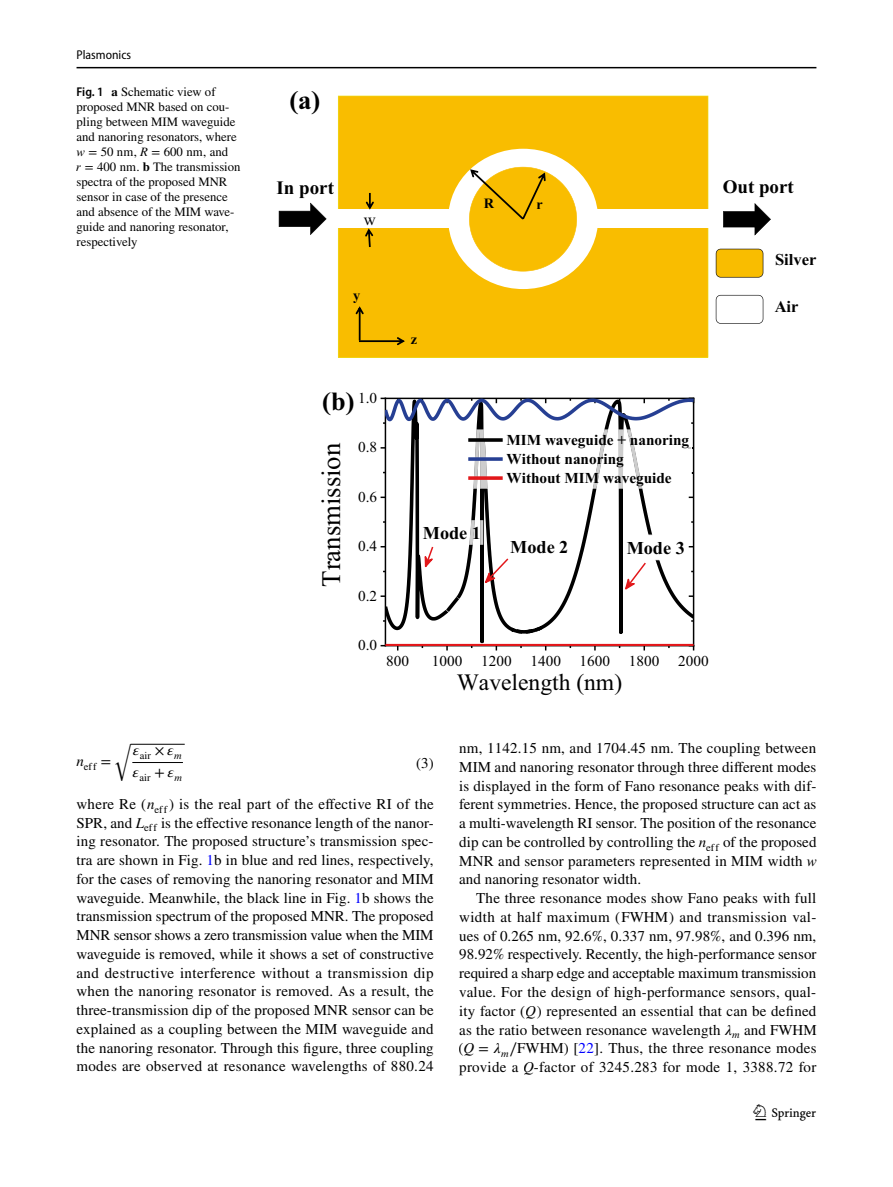
<style>
.page{position:relative;width:893px;height:1187px;background:#fff}
.page>*{position:absolute;margin:0;border:0;box-sizing:border-box;transform-origin:0 0}
.t1{font:26.7px "Times New Roman";color:#000}
.t2{font:700 26.7px "Times New Roman";color:#000}
.t3{font:700 26.25px "Times New Roman";color:#000}
.t4{font:23.4px "Times New Roman";color:#000}
.t5{font:22.5px "Springnew Regular 3";color:#000}
.t6{font:700 19.05px "Times New Roman";color:#000}
.t7{font:700 18.9px "Times New Roman";color:#000}
.t8{font:700 18.15px "Times New Roman";color:#000}
.t9{font:700 16.5px "Times New Roman";color:#000}
.t10{font:16.5px "Times New Roman";color:#000}
.t11{font:700 15.15px/19px "Times New Roman";color:#000}
.t12{font:15.15px "Times New Roman";color:#000}
.t13{font:15px/18.8px "STIX";letter-spacing:.02em;color:#000;text-align:justify}
.t14{font:15px "STIX Math Extensions Regular 2";color:#000}
.t15{font:700 14.25px "Times New Roman";color:#000}
.t16{font:12.75px/15px "STIX";color:#000}
.t17{font:semi-condensed 12.75px "Myriad Pro";color:#000}
.t18{font:10.5px/21.6px "STIX Math Regular 27";color:#000}
.s1{font-family:"Myriad Pro";font-weight:600;font-stretch:semi-condensed}
.s2{font-weight:700}
.s3{font-family:"STIX General Italic 18"}
.s4{font-family:"STIX Math Regular 22"}
.s5{font-family:"STIX General Regular 9"}
.s6{font-family:"STIX General Italic 19"}
.s7{font-family:"STIX Math Regular 23"}
.s8{font-family:"STIX General Regular 10"}
.s9{font-family:"STIX General Italic 20"}
.s10{font-family:"STIX Math Regular 25"}
.s11{font-family:"STIX General Regular 11"}
.s12{font-family:"STIX General Italic 22"}
.s13{font-family:"STIX General Italic 11"}
.s14{font-family:"STIX General Italic 12"}
.s15{font-family:"STIX Math Regular 19"}
.s16{font-family:"STIX General Italic 13"}
.s17{font-family:"STIX Math Italic 9"}
.s18{font-family:"STIX Math Regular 20"}
.s19{font-family:"STIX Math Regular 21"}
.s20{font-family:"STIX General Italic 15"}
.s21{font-family:"STIX Math Italic 10"}
.s22{color:#00f}
.s23{font-family:"STIX General Italic 17"}
.s24{font-family:"STIX General Italic 16"}
.s25{font-family:"STIX General Italic 21"}
</style>
<div class="page">
<hr style="left:77px;top:67px;width:739px;height:1px;background:#000">
<hr style="left:131px;top:743px;width:54px;height:1px;background:#000">
<hr style="left:132px;top:762px;width:51px;height:1px;background:#000">
<div style="left:338px;top:96px;width:370px;height:261px;background:#f9bd00"></div>
<div style="left:337px;top:210px;width:372px;height:18px;background:#fff"></div>
<div style="left:448px;top:149px;width:150px;height:140px;background:#fff;border-radius:50%"></div>
<svg style="left:366px;top:193px;width:8px;height:17px"></svg>
<svg style="left:365px;top:228px;width:8px;height:19px"></svg>
<svg style="left:356px;top:306px;width:49px;height:39px"></svg>
<svg style="left:716px;top:249px;width:47px;height:28px"></svg>
<svg style="left:716px;top:295px;width:47px;height:29px"></svg>
<svg style="left:279px;top:203px;width:48px;height:32px"></svg>
<svg style="left:723px;top:203px;width:48px;height:32px"></svg>
<svg style="left:469px;top:167px;width:108px;height:104px"></svg>
<svg style="left:381px;top:397px;width:313px;height:253px"></svg>
<p class="t17" style="left:77px;top:48px;width:56px">Plasmonics</p>
<p class="t16" style="left:76px;top:85px;width:166px"><span class="s1">Fig. 1</span> <span class="s2">a</span> Schematic view of proposed MNR based on cou&shy;pling between MIM waveguide and nanoring resonators, where <span class="s3">w</span> <span class="s4">=</span> <span class="s5">50</span> <span class="s4">nm</span>, <span class="s6">R</span> <span class="s7">=</span> <span class="s8">600</span> <span class="s7">nm</span>, and<br><span class="s9">r</span> <span class="s10">=</span> <span class="s11">400</span> <span class="s10">nm</span>. <span class="s2">b</span> The transmission spectra of the proposed MNR sensor in case of the presence and absence of the MIM wave&shy;guide and nanoring resonator, respectively</p>
<h1 class="t2" style="left:289px;top:81px;width:33px">(a)</h1>
<p class="t6" style="left:276px;top:174px;width:59px">In port</p>
<p class="t7" style="left:723px;top:173px;width:72px">Out port</p>
<p class="t15" style="left:484px;top:192px;width:12px">R</p>
<p class="t15" style="left:536px;top:194px;width:8px">r</p>
<p class="t10" style="left:364px;top:213px;width:13px">w</p>
<p class="t15" style="left:353px;top:285px;width:9px">y</p>
<p class="t15" style="left:411px;top:329px;width:8px">z</p>
<h2 class="t3" style="left:322px;top:382px;width:34px">(b)</h2>
<p class="t12" style="left:358px;top:392px;width:21px">1.0</p>
<h1 class="t1" style="left:322px;top:586px;width:145px;rotate:-90deg">T msnar noissi</h1>
<p class="t12" style="left:358px;top:442px;width:21px">0.8</p>
<p class="t12" style="left:358px;top:491px;width:21px">0.6</p>
<p class="t12" style="left:358px;top:540px;width:21px">0.4</p>
<p class="t12" style="left:358px;top:590px;width:21px">0.2</p>
<p class="t8" style="left:423px;top:519px;width:60px">Mode 1</p>
<p class="t11" style="left:506px;top:430px;width:184px">MIM waveguide + nanoring<br>Without nanoring<br>Without MIM waveguide</p>
<p class="t8" style="left:510px;top:534px;width:60px">Mode 2</p>
<p class="t8" style="left:627px;top:534px;width:60px">Mode 3</p>
<p class="t12" style="left:358px;top:639px;width:21px">0.0</p>
<p class="t12" style="left:386px;top:655px;width:24px">800</p>
<p class="t12" style="left:432px;top:655px;width:279px">1000 1200 1400 1600 1800 2000</p>
<h3 class="t4" style="left:457px;top:673px;width:167px">Wavelength (nm)</h3>
<p class="t9" style="left:775px;top:247px;width:43px">Silver</p>
<p class="t9" style="left:775px;top:295px;width:25px">Air</p>
<p class="t14" style="left:114px;top:730px;width:18px">√</p>
<p class="t18" style="left:132px;top:745px;width:51px"><sup>𝜀</sup>air <sup>×</sup> <sup>𝜀</sup><span class="s12">m </span><sup>𝜀</sup>air <sup>+</sup> <sup>𝜀</sup><span class="s12">m</span></p>
<p class="t13" style="left:459px;top:739px;width:359px">nm, 1142.15 nm, and 1704.45 nm. The coupling between MIM and nanoring resonator through three different modes is displayed in the form of Fano resonance peaks with dif&shy;ferent symmetries. Hence, the proposed structure can act as a multi-wavelength RI sensor. The position of the resonance dip can be controlled by controlling the <span class="s13">n</span><sub>eff</sub> of the proposed MNR and sensor parameters represented in MIM width <span class="s14">w </span>and nanoring resonator width.</p>
<p class="t13" style="left:458px;top:889px;width:360px;text-indent:18px">The three resonance modes show Fano peaks with full width at half maximum (<span class="s15">FWHM</span>) and transmission val&shy;ues of 0.265 nm, 92.6%, 0.337 nm, 97.98%, and 0.396 nm, 98.92% respectively. Recently, the high-performance sensor required a sharp edge and acceptable maximum transmission value. For the design of high-performance sensors, qual&shy;ity factor (<span class="s16">Q</span>) represented an essential that can be defined as the ratio between resonance wavelength <span class="s17">𝜆</span><sub>m</sub> and <span class="s18">FWHM </span><span class="s19">(</span><span class="s20">Q</span> <span class="s19">=</span> <span class="s21">𝜆</span><sub>m</sub><span class="s19">∕FWHM)</span> [<span class="s22">22</span>]. Thus, the three resonance modes provide a <span class="s23">Q</span>-factor of 3245.283 for mode 1, 3388.72 for</p>
<p class="t18" style="left:76px;top:756px;width:36px"><sup>n</sup>eff <sup>=</sup></p>
<p class="t13" style="left:416px;top:754px;width:19px">(3)</p>
<p class="t13" style="left:77px;top:795px;width:359px">where Re (<span class="s24">n</span><sub>eff</sub>) is the real part of the effective RI of the SPR, and <span class="s25">L</span><sub>eff</sub> is the effective resonance length of the nanor&shy;ing resonator. The proposed structure’s transmission spec&shy;tra are shown in Fig. <span class="s22">1</span>b in blue and red lines, respectively, for the cases of removing the nanoring resonator and MIM waveguide. Meanwhile, the black line in Fig. <span class="s22">1</span>b shows the transmission spectrum of the proposed MNR. The proposed MNR sensor shows a zero transmission value when the MIM waveguide is removed, while it shows a set of constructive and destructive interference without a transmission dip when the nanoring resonator is removed. As a result, the three-transmission dip of the proposed MNR sensor can be explained as a coupling between the MIM waveguide and the nanoring resonator. Through this figure, three coupling modes are observed at resonance wavelengths of 880.24</p>
<h3 class="t5" style="left:755px;top:1104px;width:62px">1 3</h3>
</div>
